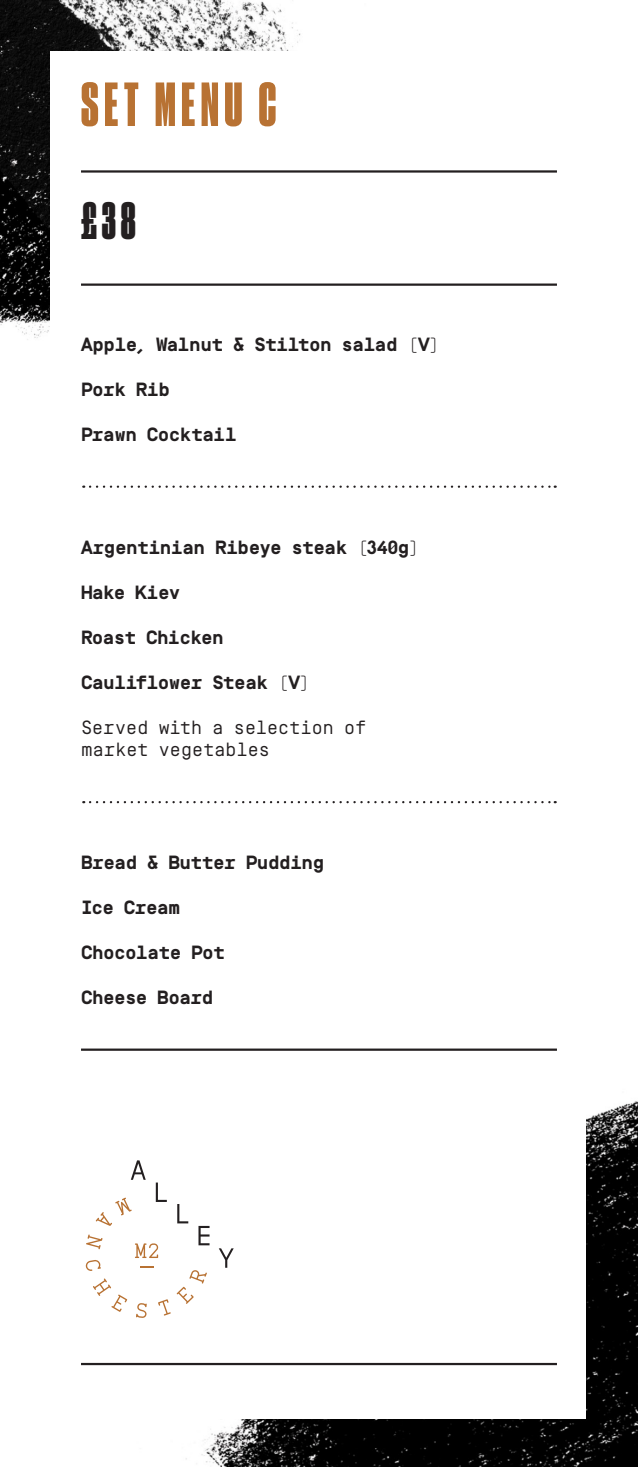
<style>
.page{position:relative;width:638px;height:1467px;background:#fff}
.page>*{position:absolute;margin:0;border:0;box-sizing:border-box;transform-origin:0 0}
.t1{font:58.5px "Druk Cond Super";letter-spacing:.1em;color:#b87233}
.t2{font:49.5px "Druk Cond Super";color:#231f20}
.t3{font:700 19.12px "Simplon Mono";letter-spacing:-.03em;color:#231f20}
.t4{font:19.12px/22.5px "Simplon Mono";letter-spacing:-.025em;color:#231f20}
</style>
<div class="page">
<img style="left:0;top:0;width:638px;height:1467px">
<div style="left:50px;top:51px;width:536px;height:1367px;background:#fff"></div>
<hr style="left:81px;top:284px;width:476px;height:2px;background:#231f20">
<hr style="left:81px;top:170px;width:476px;height:3px;background:#231f20">
<hr style="left:81px;top:1049px;width:476px;height:2px;background:#231f20">
<svg style="left:90px;top:486px;width:466px;height:2px"></svg>
<svg style="left:90px;top:801px;width:466px;height:2px"></svg>
<hr style="left:81px;top:1363px;width:476px;height:2px;background:#231f20">
<svg style="left:131px;top:1160px;width:15px;height:20px"></svg>
<svg style="left:156px;top:1182px;width:11px;height:20px"></svg>
<svg style="left:177px;top:1204px;width:11px;height:19px"></svg>
<svg style="left:198px;top:1226px;width:11px;height:19px"></svg>
<svg style="left:219px;top:1248px;width:15px;height:20px"></svg>
<svg style="left:96px;top:1198px;width:36px;height:28px"></svg>
<svg style="left:86px;top:1234px;width:17px;height:16px"></svg>
<svg style="left:85px;top:1260px;width:16px;height:11px"></svg>
<svg style="left:93px;top:1278px;width:34px;height:34px"></svg>
<svg style="left:136px;top:1303px;width:11px;height:15px"></svg>
<svg style="left:158px;top:1299px;width:13px;height:17px"></svg>
<svg style="left:177px;top:1270px;width:30px;height:34px"></svg>
<svg style="left:135px;top:1243px;width:23px;height:15px"></svg>
<svg style="left:140px;top:1267px;width:13px;height:1px"></svg>
<p class="t1" style="left:81px;top:68px;width:197px">SET MENU C</p>
<p class="t2" style="left:81px;top:190px;width:56px">£38</p>
<p class="t3" style="left:81px;top:334px;width:361px">Apple, Walnut &amp; Stilton salad (V)</p>
<p class="t3" style="left:81px;top:379px;width:90px">Pork Rib</p>
<p class="t3" style="left:81px;top:424px;width:157px">Prawn Cocktail</p>
<p class="t3" style="left:81px;top:537px;width:340px">Argentinian Ribeye steak (340g)</p>
<p class="t3" style="left:81px;top:582px;width:101px">Hake Kiev</p>
<p class="t3" style="left:81px;top:627px;width:144px">Roast Chicken</p>
<p class="t3" style="left:81px;top:672px;width:231px">Cauliflower Steak (V)</p>
<p class="t4" style="left:81px;top:716px;width:287px">Served with a selection of market vegetables</p>
<p class="t3" style="left:81px;top:852px;width:245px">Bread &amp; Butter Pudding</p>
<p class="t3" style="left:81px;top:897px;width:101px">Ice Cream</p>
<p class="t3" style="left:81px;top:942px;width:145px">Chocolate Pot</p>
<p class="t3" style="left:81px;top:987px;width:134px">Cheese Board</p>
</div>
